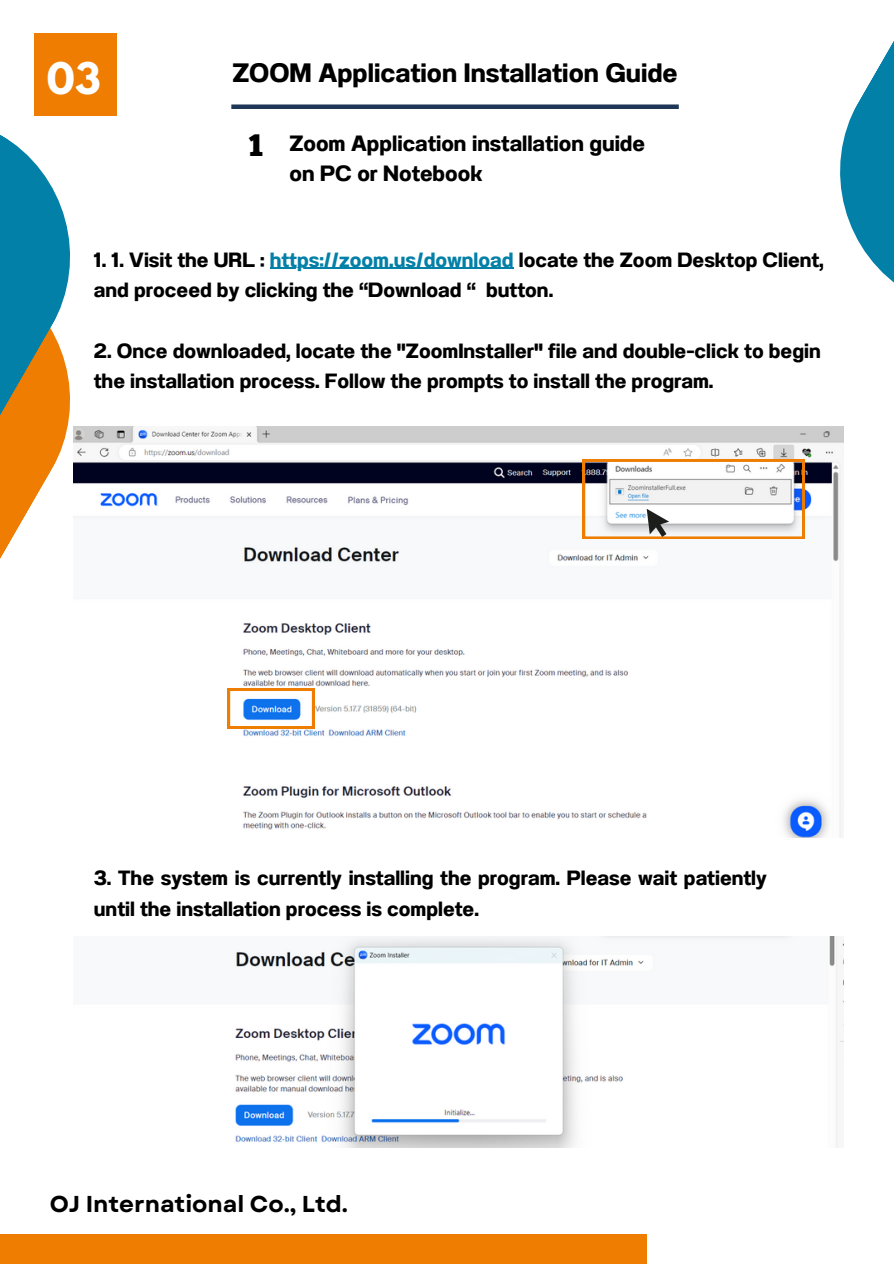
<style>
.page{position:relative;width:894px;height:1264px;background:#fff}
.page>*{position:absolute;margin:0;border:0;box-sizing:border-box;transform-origin:0 0}
.t1{font:700 38.55px "League Spartan";color:#fff}
.t2{font:700 33px "Pridi";color:#000}
.t3{font:700 26.55px "Anantason";color:#000}
.t4{font:700 22.95px "Garet";color:#000}
.t5{font:700 22.05px/30.3px "Anantason";color:#000}
.t6{font:700 20.55px/30.3px "Anantason";color:#000}
.s1{color:#0380a7}
</style>
<div class="page">
<div style="left:0;top:1233px;width:646px;height:30px;background:#ee7d01"></div>
<svg style="left:840px;top:42px;width:53px;height:240px"></svg>
<svg style="left:0;top:135px;width:90px;height:424px"></svg>
<div style="left:231px;top:104px;width:447px;height:5px;background:#1f3756"></div>
<hr style="left:270px;top:268px;width:243px;height:1px;background:#0380a7">
<img style="left:73px;top:427px;width:770px;height:410px">
<svg style="left:228px;top:688px;width:86px;height:40px"></svg>
<svg style="left:583px;top:459px;width:221px;height:79px"></svg>
<img style="left:235px;top:937px;width:608px;height:210px">
<div style="left:34px;top:33px;width:83px;height:83px;background:#ee7d01"></div>
<h1 class="t1" style="left:47px;top:59px;width:55px">03</h1>
<p class="t3" style="left:232px;top:58px;width:447px">ZOOM Application Installation Guide</p>
<h2 class="t2" style="left:248px;top:120px;width:16px">1</h2>
<p class="t5" style="left:289px;top:128px;width:357px">Zoom Application installation guide on PC or Notebook</p>
<p class="t6" style="left:94px;top:244px;width:731px">1. 1. Visit the URL : <span class="s1">https://zoom.us/download</span> locate the Zoom Desktop Client, and proceed by clicking the “Download “ button.</p>
<p class="t6" style="left:94px;top:335px;width:728px">2. Once downloaded, locate the "ZoomInstaller" file and double-click to begin the installation process. Follow the prompts to install the program.</p>
<p class="t6" style="left:94px;top:863px;width:674px">3. The system is currently installing the program. Please wait patiently until the installation process is complete.</p>
<p class="t4" style="left:50px;top:1187px;width:299px">OJ International Co., Ltd.</p>
</div>
